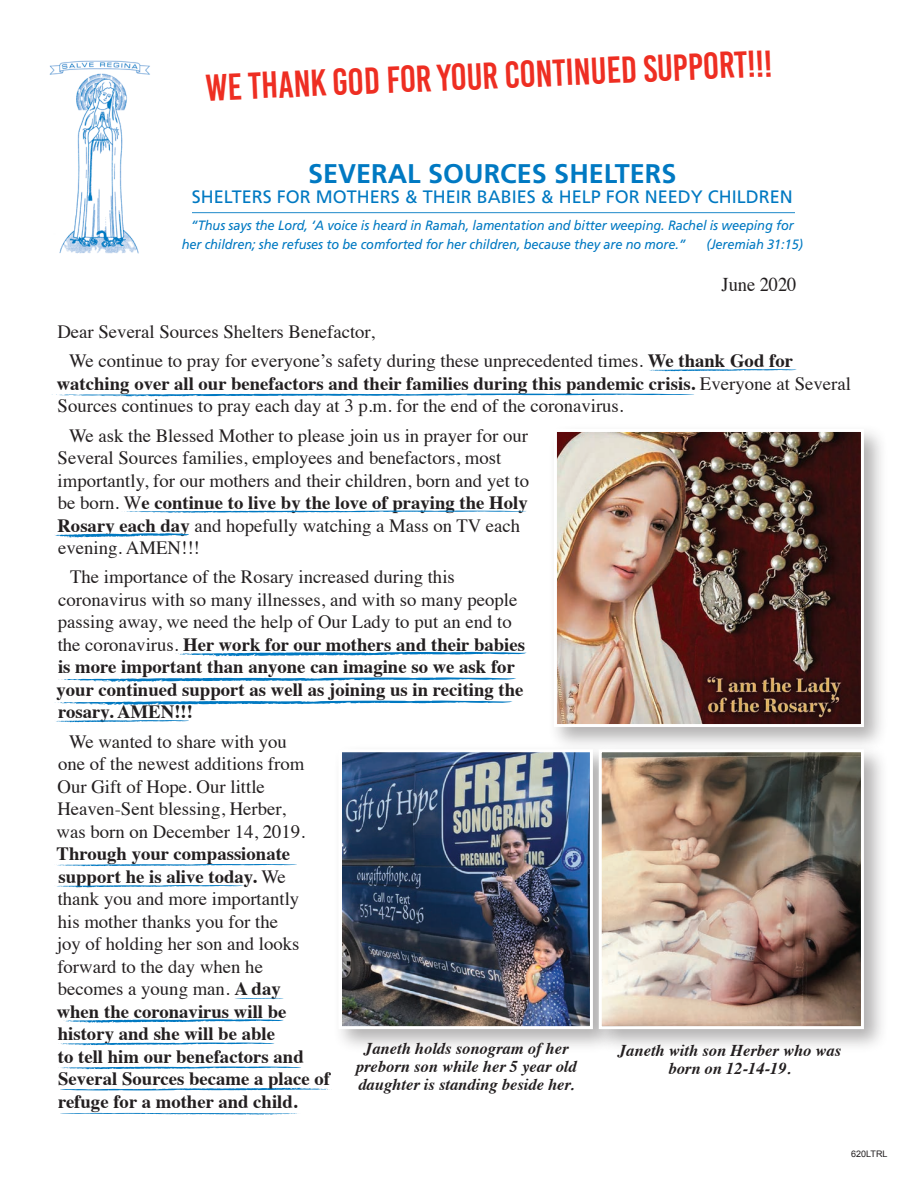
<style>
.page{position:relative;width:918px;height:1188px;background:#fff}
.page>*{position:absolute;margin:0;border:0;box-sizing:border-box;transform-origin:0 0}
.t1{font:37.5px "Bebas Kai";color:#ee2e22}
.t2{font:700 27px "Frutiger";color:#0079c2}
.t3{font:19.5px "Times";letter-spacing:-.005em;color:#231f20;scale:.95 1}
.t4{font:18.75px/22.5px "Times";color:#231f20}
.t5{font:700 18.75px/22.5px "Times";color:#231f20}
.t6{font:18px "Frutiger";color:#0079c2}
.t7{font:italic 700 16.5px/18px "Times";color:#231f20;text-align:center}
.t8{font:italic 13.5px/19.5px "Frutiger";letter-spacing:-.01em;color:#0079c2;scale:.95 1}
.t9{font:9px "Arial";color:#231f20}
.s1{font-weight:700}
.s2{font-weight:400}
</style>
<div class="page">
<img style="left:49px;top:60px;width:101px;height:194px">
<hr style="left:192px;top:212px;width:603px;height:1px;background:#1e89ca">
<svg style="left:649px;top:369px;width:147px;height:3px"></svg>
<svg style="left:124px;top:510px;width:402px;height:3px"></svg>
<svg style="left:55px;top:533px;width:134px;height:5px"></svg>
<svg style="left:175px;top:652px;width:352px;height:5px"></svg>
<svg style="left:58px;top:677px;width:458px;height:5px"></svg>
<svg style="left:54px;top:700px;width:458px;height:5px"></svg>
<svg style="left:56px;top:720px;width:133px;height:3px"></svg>
<svg style="left:56px;top:864px;width:241px;height:3px"></svg>
<svg style="left:57px;top:885px;width:186px;height:3px"></svg>
<svg style="left:63px;top:1019px;width:221px;height:4px"></svg>
<svg style="left:235px;top:998px;width:48px;height:1px"></svg>
<svg style="left:58px;top:1042px;width:216px;height:4px"></svg>
<svg style="left:58px;top:1066px;width:243px;height:4px"></svg>
<svg style="left:60px;top:1088px;width:272px;height:3px"></svg>
<svg style="left:60px;top:1113px;width:237px;height:2px"></svg>
<svg style="left:52px;top:393px;width:642px;height:4px"></svg>
<div style="left:548px;top:423px;width:340px;height:329px;background:#231f20;opacity:.35"></div>
<img style="left:558px;top:433px;width:302px;height:290px">
<div style="left:554px;top:429px;width:310px;height:298px;border:3px solid #fff"></div>
<div style="left:333px;top:744px;width:285px;height:310px;background:#231f20;opacity:.35"></div>
<img style="left:343px;top:753px;width:246px;height:272px">
<div style="left:339px;top:749px;width:254px;height:280px;border:3px solid #fff"></div>
<div style="left:593px;top:744px;width:295px;height:310px;background:#231f20;opacity:.35"></div>
<img style="left:603px;top:753px;width:257px;height:272px">
<div style="left:599px;top:749px;width:265px;height:280px;border:3px solid #fff"></div>
<h1 class="t1" style="left:205px;top:71px;width:569px;rotate:-3deg">WE THANK GOD FOR YOUR CONTINUED SUPPORT!!!</h1>
<h2 class="t2" style="left:308px;top:158px;width:370px">SEVERAL SOURCES SHELTERS</h2>
<p class="t6" style="left:192px;top:186px;width:603px">SHELTERS FOR MOTHERS &amp; THEIR BABIES &amp; HELP FOR NEEDY CHILDREN</p>
<p class="t8" style="left:182px;top:215px;width:646px;text-indent:9px">“Thus says the Lord, ‘A voice is heard in Ramah, lamentation and bitter weeping. Rachel is weeping for her children; she refuses to be comforted for her children, because they are no more.”</p>
<p class="t8" style="left:707px;top:234px;width:103px">(Jeremiah 31:15)</p>
<p class="t3" style="left:722px;top:267px;width:80px">June 2020</p>
<p class="t4" style="left:69px;top:316px;width:725px;line-height:29.2px;text-indent:-12px">Dear Several Sources Shelters Benefactor,<br>We continue to pray for everyone’s safety during these unprecedented times. <span class="s1">We thank God for</span></p>
<p class="t4" style="left:57px;top:371px;width:796px"><span class="s1">watching over all our benefactors and their families during this pandemic crisis.</span> Everyone at Several<br>Sources continues to pray each day at 3 p.m. for the end of the coronavirus.</p>
<p class="t4" style="left:57px;top:422px;width:473px;text-indent:12px">We ask the Blessed Mother to please join us in prayer for our Several Sources families, employees and benefactors, most importantly, for our mothers and their children, born and yet to be born. W<span class="s1">e continue to live by the love of praying the Holy Rosary each day</span> and hopefully watching a Mass on TV each evening. AMEN!!!</p>
<p class="t4" style="left:57px;top:564px;width:470px;text-indent:14px">The importance of the Rosary increased during this coronavirus with so many illnesses, and with so many people passing away, we need the help of Our Lady to put an end to the coronavirus. <span class="s1">Her work for our mothers and their babies is more important than anyone can imagine so we ask for your continued support as well as joining us in reciting the rosary. AMEN!!!</span></p>
<p class="t4" style="left:57px;top:728px;width:250px;text-indent:13px">We wanted to share with you one of the newest additions from<br>Our Gift of Hope. Our little<br>Heaven-Sent blessing, Herber, was born on December 14, 2019.</p>
<p class="t5" style="left:57px;top:840px;width:275px">Through your compassionate support he is alive today. <span class="s2">We thank you and more importantly<br>his mother thanks you for the<br>joy of holding her son and looks forward to the day when he becomes a young man.</span> A day<br>when the coronavirus will be history and she will be able<br>to tell him our benefactors and<br>Several Sources became a place of refuge for a mother and child.</p>
<p class="t7" style="left:356px;top:1038px;width:222px">Janeth holds sonogram of her preborn son while her 5 year old daughter is standing beside her.</p>
<p class="t7" style="left:618px;top:1040px;width:225px">Janeth with son Herber who was born on 12-14-19.</p>
<p class="t9" style="left:851px;top:1148px;width:38px">620LTRL</p>
</div>
